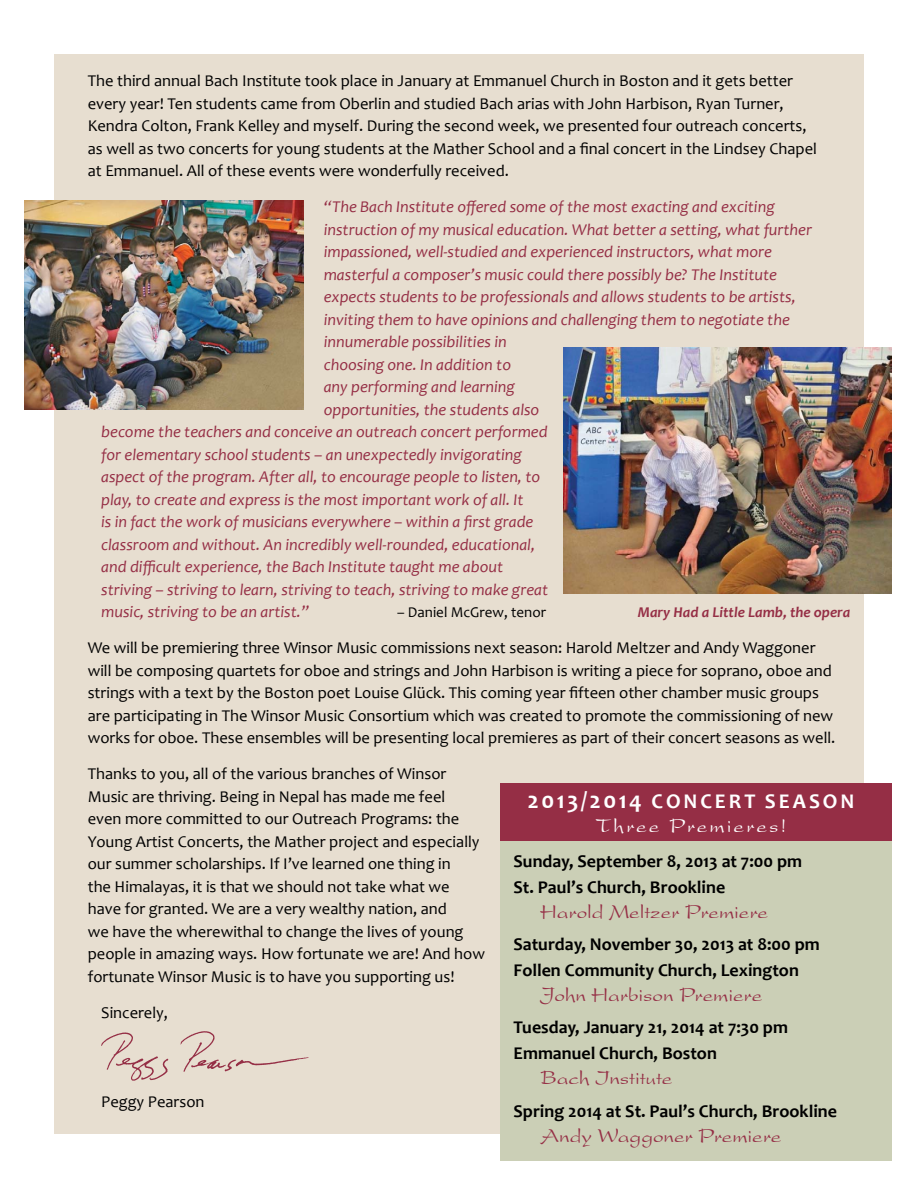
<style>
.page{position:relative;width:918px;height:1188px;background:#fff}
.page>*{position:absolute;margin:0;border:0;box-sizing:border-box;transform-origin:0 0}
.t1{font:21px "President Plain";color:#952e45}
.t2{font:700 21px "Candara";letter-spacing:.14em;color:#fff}
.t3{font:21px "President Plain";letter-spacing:.1em;color:#fff}
.t4{font:700 18px/25.5px "Candara";color:#000}
.t5{font:16.5px/22.5px "Candara";color:#000}
.t6{font:italic 16.5px "Candara";color:#952e45}
.t7{font:italic 700 15px "Candara";color:#952e45}
.t8{font:15px "Candara";color:#000}
.s1{font-size:24px}
</style>
<div class="page">
<div style="left:54px;top:54px;width:810px;height:1080px;background:#e7ded0"></div>
<svg style="left:101px;top:1031px;width:208px;height:50px"></svg>
<div style="left:500px;top:840px;width:391px;height:321px;background:#cbcfb6"></div>
<div style="left:500px;top:783px;width:391px;height:57px;background:#952e45"></div>
<img style="left:564px;top:348px;width:327px;height:246px">
<img style="left:25px;top:201px;width:278px;height:209px">
<p class="t5" style="left:88px;top:69px;width:731px">The third annual Bach Institute took place in January at Emmanuel Church in Boston and it gets better every year! Ten students came from Oberlin and studied Bach arias with John Harbison, Ryan Turner, Kendra Colton, Frank Kelley and myself. During the second week, we presented four outreach concerts, as well as two concerts for young students at the Mather School and a final concert in the Lindsey Chapel at Emmanuel. All of these events were wonderfully received.</p>
<p class="t6" style="left:324px;top:197px;width:453px">“The Bach Institute offered some of the most exacting and exciting</p>
<p class="t6" style="left:324px;top:219px;width:490px">instruction of my musical education. What better a setting, what further</p>
<p class="t6" style="left:324px;top:242px;width:450px">impassioned, well-studied and experienced instructors, what more</p>
<p class="t6" style="left:324px;top:264px;width:455px">masterful a composer’s music could there possibly be? The Institute</p>
<p class="t6" style="left:324px;top:287px;width:474px">expects students to be professionals and allows students to be artists,</p>
<p class="t6" style="left:324px;top:309px;width:468px">inviting them to have opinions and challenging them to negotiate the</p>
<p class="t6" style="left:324px;top:332px;width:185px">innumerable possibilities in</p>
<p class="t6" style="left:324px;top:354px;width:189px">choosing one. In addition to</p>
<p class="t6" style="left:324px;top:377px;width:193px">any performing and learning</p>
<p class="t6" style="left:324px;top:399px;width:217px">opportunities, the students also</p>
<p class="t6" style="left:101px;top:422px;width:448px">become the teachers and conceive an outreach concert performed</p>
<p class="t6" style="left:101px;top:444px;width:422px">for elementary school students – an unexpectedly invigorating</p>
<p class="t6" style="left:101px;top:467px;width:441px">aspect of the program. After all, to encourage people to listen, to</p>
<p class="t6" style="left:101px;top:489px;width:424px">play, to create and express is the most important work of all. It</p>
<p class="t6" style="left:101px;top:512px;width:434px">is in fact the work of musicians everywhere – within a first grade</p>
<p class="t6" style="left:101px;top:534px;width:435px">classroom and without. An incredibly well-rounded, educational,</p>
<p class="t6" style="left:101px;top:557px;width:404px">and difficult experience, the Bach Institute taught me about</p>
<p class="t6" style="left:101px;top:579px;width:449px">striving – striving to learn, striving to teach, striving to make great</p>
<p class="t6" style="left:101px;top:602px;width:210px">music, striving to be an artist.”</p>
<p class="t8" style="left:397px;top:603px;width:150px">– Daniel McGrew, tenor</p>
<p class="t5" style="left:88px;top:636px;width:749px">We will be premiering three Winsor Music commissions next season: Harold Meltzer and Andy Waggoner will be composing quartets for oboe and strings and John Harbison is writing a piece for soprano, oboe and strings with a text by the Boston poet Louise Glück. This coming year fifteen other chamber music groups are participating in The Winsor Music Consortium which was created to promote the commissioning of new works for oboe. These ensembles will be presenting local premieres as part of their concert seasons as well.</p>
<p class="t5" style="left:88px;top:762px;width:399px">Thanks to you, all of the various branches of Winsor Music are thriving. Being in Nepal has made me feel<br>even more committed to our Outreach Programs: the Young Artist Concerts, the Mather project and especially our summer scholarships. If I’ve learned one thing in<br>the Himalayas, it is that we should not take what we have for granted. We are a very wealthy nation, and<br>we have the wherewithal to change the lives of young people in amazing ways. How fortunate we are! And how fortunate Winsor Music is to have you supporting us!</p>
<p class="t5" style="left:101px;top:1001px;width:68px">Sincerely,</p>
<p class="t7" style="left:638px;top:602px;width:214px">Mary Had a Little Lamb, the opera</p>
<p class="t2" style="left:528px;top:788px;width:328px"><span class="s1">2013/2014</span> CONCERT SEASON</p>
<p class="t3" style="left:596px;top:814px;width:192px">Three Premieres!</p>
<p class="t4" style="left:514px;top:848px;width:290px">Sunday, September 8, 2013 at 7:00 pm<br>St. Paul’s Church, Brookline</p>
<p class="t1" style="left:541px;top:900px;width:229px">Harold Meltzer Premiere</p>
<p class="t4" style="left:514px;top:931px;width:308px">Saturday, November 30, 2013 at 8:00 pm<br>Follen Community Church, Lexington</p>
<p class="t1" style="left:541px;top:983px;width:223px">John Harbison Premiere</p>
<p class="t4" style="left:514px;top:1015px;width:276px">Tuesday, January 21, 2014 at 7:30 pm<br>Emmanuel Church, Boston</p>
<p class="t1" style="left:541px;top:1066px;width:133px">Bach Institute</p>
<p class="t4" style="left:514px;top:1098px;width:325px">Spring 2014 at St. Paul’s Church, Brookline</p>
<p class="t1" style="left:541px;top:1124px;width:242px">Andy Waggoner Premiere</p>
<p class="t5" style="left:101px;top:1090px;width:105px">Peggy Pearson</p>
</div>
